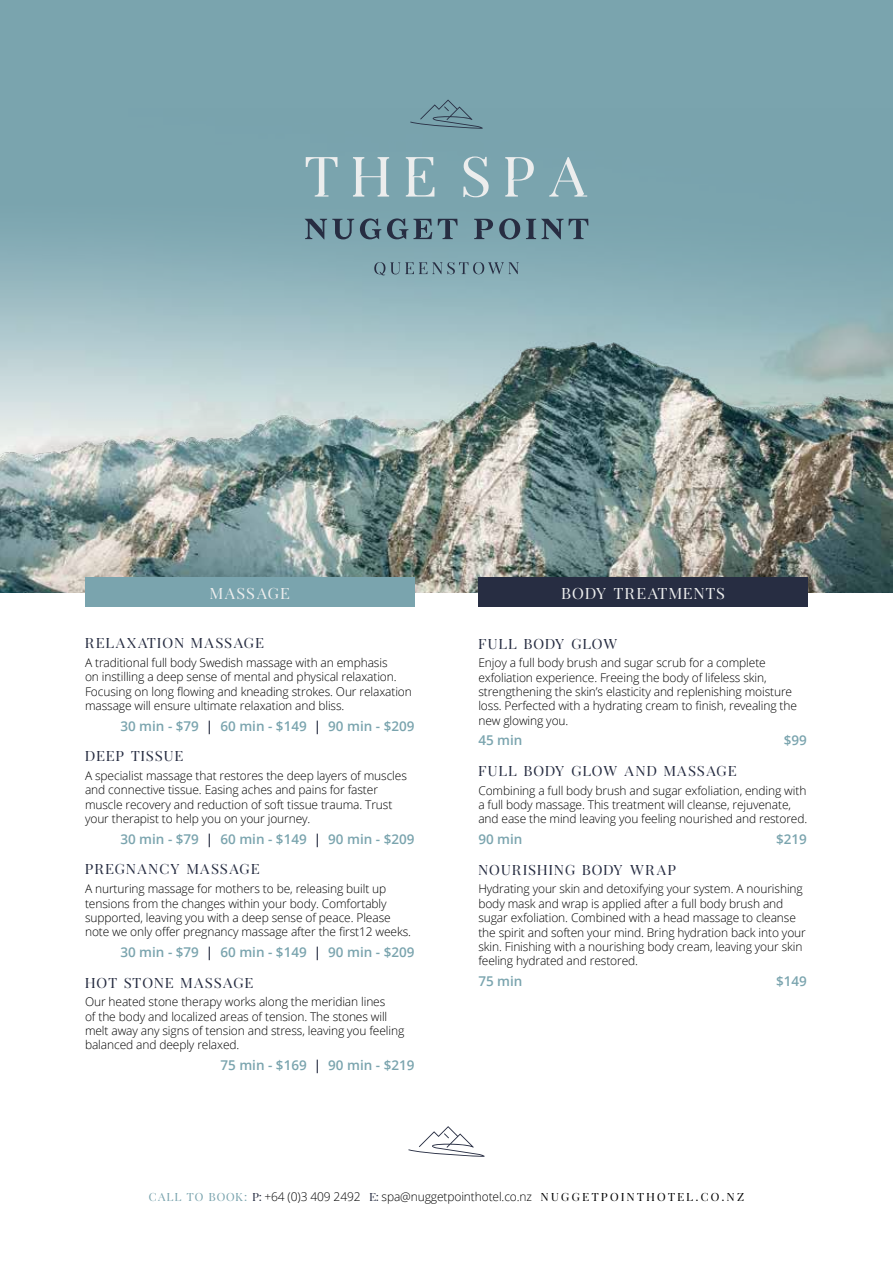
<style>
.page{position:relative;width:893px;height:1263px;background:#fff}
.page>*{position:absolute;margin:0;border:0;box-sizing:border-box;transform-origin:0 0}
.t1{font:59.1px "Arterio Non Commercial";letter-spacing:.2em;color:#eceded}
.t2{font:16.5px "Arterio Non Commercial";letter-spacing:.08em;color:#eceded}
.t3{font:15px "Arterio Non Commercial";letter-spacing:.08em;color:#272d42}
.t4{font:15px "Arterio Non Commercial";letter-spacing:.06em;color:#272d42}
.t5{font:600 13.5px "Open Sans";color:#7aa4ae}
.t6{font:300 12px/14.4px "Open Sans";letter-spacing:-.01em;color:#000}
.s1{color:#272d42}
.s2{font-family:"Arterio Non Commercial";font-weight:400;color:#7aa4ae}
.s3{font-family:"Arterio Non Commercial";font-weight:400;color:#272d42}
.s4{font-family:"Arterio Non Commercial";font-weight:400}
</style>
<div class="page">
<div style="left:0;top:0;width:893px;height:527px;background:#7aa4ae"></div>
<img style="left:0;top:218px;width:893px;height:374px">
<svg style="left:305px;top:219px;width:49px;height:20px"></svg>
<svg style="left:360px;top:218px;width:21px;height:21px"></svg>
<svg style="left:387px;top:218px;width:45px;height:21px"></svg>
<svg style="left:438px;top:219px;width:20px;height:20px"></svg>
<svg style="left:474px;top:219px;width:19px;height:20px"></svg>
<svg style="left:499px;top:218px;width:21px;height:21px"></svg>
<svg style="left:526px;top:219px;width:62px;height:20px"></svg>
<svg style="left:374px;top:262px;width:145px;height:13px"></svg>
<svg style="left:410px;top:99px;width:73px;height:30px"></svg>
<svg style="left:408px;top:1126px;width:77px;height:31px"></svg>
<div style="left:85px;top:578px;width:330px;height:29px;background:#7aa4ae"></div>
<div style="left:478px;top:578px;width:330px;height:29px;background:#272d42"></div>
<h1 class="t1" style="left:305px;top:140px;width:285px">THE SPA</h1>
<h2 class="t2" style="left:210px;top:583px;width:82px">MASSAGE</h2>
<h2 class="t2" style="left:562px;top:583px;width:165px">BODY TREATMENTS</h2>
<p class="t3" style="left:85px;top:634px;width:180px">RELAXATION MASSAGE</p>
<p class="t6" style="left:85px;top:655px;width:328px">A traditional full body Swedish massage with an emphasis<br>on instilling a deep sense of mental and physical relaxation.<br>Focusing on long flowing and kneading strokes. Our relaxation massage will ensure ultimate relaxation and bliss.</p>
<p class="t5" style="left:120px;top:716px;width:296px">30 min - $79 <span class="s1">|</span> 60 min - $149 <span class="s1">|</span> 90 min - $209</p>
<p class="t3" style="left:85px;top:747px;width:100px">DEEP TISSUE</p>
<p class="t6" style="left:85px;top:768px;width:323px">A specialist massage that restores the deep layers of muscles and connective tissue. Easing aches and pains for faster muscle recovery and reduction of soft tissue trauma. Trust your therapist to help you on your journey.</p>
<p class="t5" style="left:120px;top:829px;width:296px">30 min - $79 <span class="s1">|</span> 60 min - $149 <span class="s1">|</span> 90 min - $209</p>
<p class="t3" style="left:85px;top:860px;width:176px">PREGNANCY MASSAGE</p>
<p class="t6" style="left:85px;top:881px;width:328px">A nurturing massage for mothers to be, releasing built up tensions from the changes within your body. Comfortably supported, leaving you with a deep sense of peace. Please note we only offer pregnancy massage after the first12 weeks.</p>
<p class="t5" style="left:120px;top:943px;width:296px">30 min - $79 <span class="s1">|</span> 60 min - $149 <span class="s1">|</span> 90 min - $209</p>
<p class="t3" style="left:85px;top:973px;width:170px">HOT STONE MASSAGE</p>
<p class="t6" style="left:85px;top:994px;width:321px">Our heated stone therapy works along the meridian lines<br>of the body and localized areas of tension. The stones will melt away any signs of tension and stress, leaving you feeling balanced and deeply relaxed.</p>
<p class="t5" style="left:220px;top:1056px;width:196px">75 min - $169 <span class="s1">|</span> 90 min - $219</p>
<p class="t4" style="left:478px;top:634px;width:141px">FULL BODY GLOW</p>
<p class="t6" style="left:478px;top:655px;width:320px">Enjoy a full body brush and sugar scrub for a complete exfoliation experience. Freeing the body of lifeless skin, strengthening the skin’s elasticity and replenishing moisture loss. Perfected with a hydrating cream to finish, revealing the new glowing you.</p>
<p class="t5" style="left:478px;top:731px;width:46px">45 min</p>
<p class="t5" style="left:784px;top:731px;width:25px">$99</p>
<p class="t3" style="left:478px;top:761px;width:260px">FULL BODY GLOW AND MASSAGE</p>
<p class="t6" style="left:478px;top:783px;width:330px">Combining a full body brush and sugar exfoliation, ending with a full body massage. This treatment will cleanse, rejuvenate, and ease the mind leaving you feeling nourished and restored.</p>
<p class="t5" style="left:478px;top:830px;width:46px">90 min</p>
<p class="t5" style="left:776px;top:830px;width:32px">$219</p>
<p class="t3" style="left:478px;top:860px;width:199px">NOURISHING BODY WRAP</p>
<p class="t6" style="left:478px;top:881px;width:329px">Hydrating your skin and detoxifying your system. A nourishing body mask and wrap is applied after a full body brush and sugar exfoliation. Combined with a head massage to cleanse the spirit and soften your mind. Bring hydration back into your skin. Finishing with a nourishing body cream, leaving your skin feeling hydrated and restored.</p>
<p class="t5" style="left:478px;top:972px;width:46px">75 min</p>
<p class="t5" style="left:776px;top:972px;width:32px">$149</p>
<p class="t6" style="left:149px;top:1189px;width:597px"><span class="s2">CALL TO BOOK:</span> <span class="s3">P:</span> +64 (0)3 409 2492 <span class="s3">E:</span> spa@nuggetpointhotel.co.nz <span class="s4">N U G G E T P O I N T H O T E L . C O . N Z</span></p>
</div>
